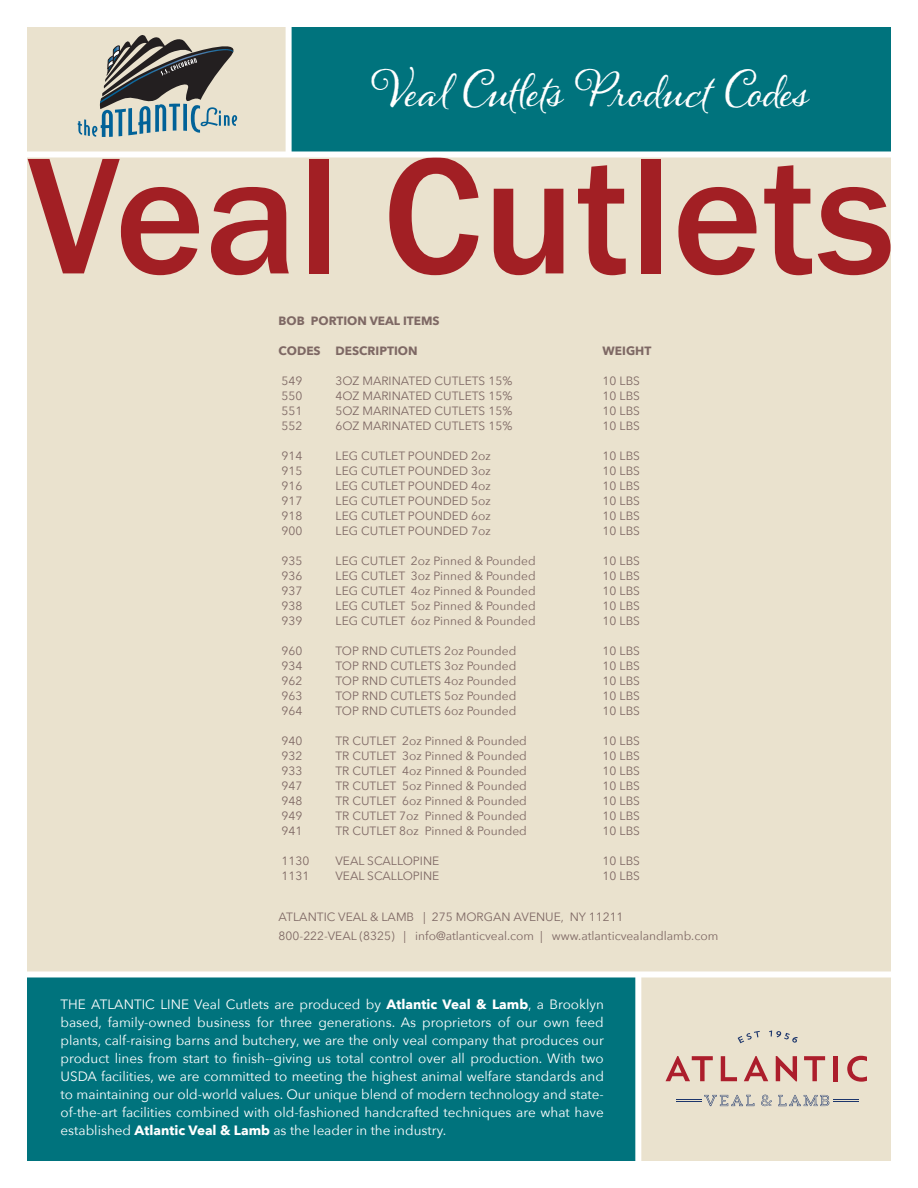
<style>
.page{position:relative;width:918px;height:1188px;background:#fff}
.page>*{position:absolute;margin:0;border:0;box-sizing:border-box;transform-origin:0 0}
.t1{font:500 171.75px "Franklin Gothic";color:#a21f24}
.t2{font:45px "Alana";letter-spacing:-.005em;color:#fff}
.t3{font:13.5px/18px "Avenir Next";color:#fff;text-align:justify}
.t4{font:12px/19.5px "Avenir Next";color:#7e6864}
.t5{font:700 12px "Avenir Next";color:#7e6864}
.s1{font-weight:700}
</style>
<div class="page">
<div style="left:27px;top:27px;width:864px;height:1134px;background:#eae2ce"></div>
<div style="left:292px;top:27px;width:599px;height:127px;background:#00737d"></div>
<svg style="left:78px;top:35px;width:159px;height:102px"></svg>
<div style="left:27px;top:977px;width:635px;height:184px;background:#00737d"></div>
<div style="left:641px;top:977px;width:250px;height:184px;background:#eae2ce"></div>
<svg style="left:666px;top:1056px;width:47px;height:25px"></svg>
<svg style="left:721px;top:1056px;width:16px;height:25px"></svg>
<svg style="left:744px;top:1056px;width:24px;height:25px"></svg>
<svg style="left:776px;top:1056px;width:21px;height:25px"></svg>
<svg style="left:804px;top:1056px;width:21px;height:25px"></svg>
<hr style="left:834px;top:1056px;width:4px;height:25px;background:#ac1e2c">
<svg style="left:847px;top:1056px;width:20px;height:26px"></svg>
<svg style="left:738px;top:1031px;width:22px;height:12px"></svg>
<svg style="left:769px;top:1030px;width:29px;height:13px"></svg>
<svg style="left:761px;top:1095px;width:11px;height:11px"></svg>
<svg style="left:676px;top:1095px;width:78px;height:11px"></svg>
<svg style="left:778px;top:1095px;width:81px;height:11px"></svg>
<div style="left:21px;top:151px;width:881px;height:6px;background:#fff"></div>
<div style="left:14px;top:971px;width:882px;height:6px;background:#fff"></div>
<div style="left:286px;top:10px;width:6px;height:147px;background:#fff"></div>
<div style="left:635px;top:974px;width:6px;height:199px;background:#fff"></div>
<h2 class="t2" style="left:374px;top:64px;width:437px">Veal Cutlets Product Codes</h2>
<h1 class="t1" style="left:27px;top:110px;width:869px">Veal Cutlets</h1>
<p class="t5" style="left:279px;top:311px;width:163px">BOB PORTION VEAL ITEMS</p>
<p class="t5" style="left:279px;top:341px;width:140px">CODES DESCRIPTION</p>
<p class="t5" style="left:603px;top:341px;width:50px">WEIGHT</p>
<p class="t4" style="left:282px;top:371px;width:22px">549</p>
<p class="t4" style="left:336px;top:371px;width:178px">3OZ MARINATED CUTLETS 15%</p>
<p class="t4" style="left:603px;top:371px;width:39px">10 LBS</p>
<p class="t4" style="left:282px;top:386px;width:22px">550</p>
<p class="t4" style="left:336px;top:386px;width:178px">4OZ MARINATED CUTLETS 15%</p>
<p class="t4" style="left:603px;top:386px;width:39px">10 LBS</p>
<p class="t4" style="left:282px;top:401px;width:22px">551</p>
<p class="t4" style="left:336px;top:401px;width:178px">5OZ MARINATED CUTLETS 15%</p>
<p class="t4" style="left:603px;top:401px;width:39px">10 LBS</p>
<p class="t4" style="left:282px;top:416px;width:22px">552</p>
<p class="t4" style="left:336px;top:416px;width:178px">6OZ MARINATED CUTLETS 15%</p>
<p class="t4" style="left:603px;top:416px;width:39px">10 LBS</p>
<p class="t4" style="left:282px;top:446px;width:22px">914</p>
<p class="t4" style="left:336px;top:446px;width:157px">LEG CUTLET POUNDED 2oz</p>
<p class="t4" style="left:603px;top:446px;width:39px">10 LBS</p>
<p class="t4" style="left:282px;top:461px;width:22px">915</p>
<p class="t4" style="left:336px;top:461px;width:157px">LEG CUTLET POUNDED 3oz</p>
<p class="t4" style="left:603px;top:461px;width:39px">10 LBS</p>
<p class="t4" style="left:282px;top:476px;width:22px">916</p>
<p class="t4" style="left:336px;top:476px;width:157px">LEG CUTLET POUNDED 4oz</p>
<p class="t4" style="left:603px;top:476px;width:39px">10 LBS</p>
<p class="t4" style="left:282px;top:491px;width:22px">917</p>
<p class="t4" style="left:336px;top:491px;width:157px">LEG CUTLET POUNDED 5oz</p>
<p class="t4" style="left:603px;top:491px;width:39px">10 LBS</p>
<p class="t4" style="left:282px;top:506px;width:22px">918</p>
<p class="t4" style="left:336px;top:506px;width:157px">LEG CUTLET POUNDED 6oz</p>
<p class="t4" style="left:603px;top:506px;width:39px">10 LBS</p>
<p class="t4" style="left:282px;top:521px;width:22px">900</p>
<p class="t4" style="left:336px;top:521px;width:157px">LEG CUTLET POUNDED 7oz</p>
<p class="t4" style="left:603px;top:521px;width:39px">10 LBS</p>
<p class="t4" style="left:282px;top:551px;width:22px">935</p>
<p class="t4" style="left:336px;top:551px;width:202px">LEG CUTLET 2oz Pinned &amp; Pounded</p>
<p class="t4" style="left:603px;top:551px;width:39px">10 LBS</p>
<p class="t4" style="left:282px;top:566px;width:22px">936</p>
<p class="t4" style="left:336px;top:566px;width:202px">LEG CUTLET 3oz Pinned &amp; Pounded</p>
<p class="t4" style="left:603px;top:566px;width:39px">10 LBS</p>
<p class="t4" style="left:282px;top:581px;width:22px">937</p>
<p class="t4" style="left:336px;top:581px;width:202px">LEG CUTLET 4oz Pinned &amp; Pounded</p>
<p class="t4" style="left:603px;top:581px;width:39px">10 LBS</p>
<p class="t4" style="left:282px;top:596px;width:22px">938</p>
<p class="t4" style="left:336px;top:596px;width:202px">LEG CUTLET 5oz Pinned &amp; Pounded</p>
<p class="t4" style="left:603px;top:596px;width:39px">10 LBS</p>
<p class="t4" style="left:282px;top:611px;width:22px">939</p>
<p class="t4" style="left:336px;top:611px;width:202px">LEG CUTLET 6oz Pinned &amp; Pounded</p>
<p class="t4" style="left:603px;top:611px;width:39px">10 LBS</p>
<p class="t4" style="left:282px;top:641px;width:22px">960</p>
<p class="t4" style="left:335px;top:641px;width:183px">TOP RND CUTLETS 2oz Pounded</p>
<p class="t4" style="left:603px;top:641px;width:39px">10 LBS</p>
<p class="t4" style="left:282px;top:656px;width:22px">934</p>
<p class="t4" style="left:335px;top:656px;width:183px">TOP RND CUTLETS 3oz Pounded</p>
<p class="t4" style="left:603px;top:656px;width:39px">10 LBS</p>
<p class="t4" style="left:282px;top:671px;width:22px">962</p>
<p class="t4" style="left:335px;top:671px;width:183px">TOP RND CUTLETS 4oz Pounded</p>
<p class="t4" style="left:603px;top:671px;width:39px">10 LBS</p>
<p class="t4" style="left:282px;top:686px;width:22px">963</p>
<p class="t4" style="left:335px;top:686px;width:183px">TOP RND CUTLETS 5oz Pounded</p>
<p class="t4" style="left:603px;top:686px;width:39px">10 LBS</p>
<p class="t4" style="left:282px;top:701px;width:22px">964</p>
<p class="t4" style="left:335px;top:701px;width:183px">TOP RND CUTLETS 6oz Pounded</p>
<p class="t4" style="left:603px;top:701px;width:39px">10 LBS</p>
<p class="t4" style="left:282px;top:731px;width:22px">940</p>
<p class="t4" style="left:335px;top:731px;width:193px">TR CUTLET 2oz Pinned &amp; Pounded</p>
<p class="t4" style="left:603px;top:731px;width:39px">10 LBS</p>
<p class="t4" style="left:282px;top:746px;width:22px">932</p>
<p class="t4" style="left:335px;top:746px;width:193px">TR CUTLET 3oz Pinned &amp; Pounded</p>
<p class="t4" style="left:603px;top:746px;width:39px">10 LBS</p>
<p class="t4" style="left:282px;top:761px;width:22px">933</p>
<p class="t4" style="left:335px;top:761px;width:193px">TR CUTLET 4oz Pinned &amp; Pounded</p>
<p class="t4" style="left:603px;top:761px;width:39px">10 LBS</p>
<p class="t4" style="left:282px;top:776px;width:22px">947</p>
<p class="t4" style="left:335px;top:776px;width:193px">TR CUTLET 5oz Pinned &amp; Pounded</p>
<p class="t4" style="left:603px;top:776px;width:39px">10 LBS</p>
<p class="t4" style="left:282px;top:791px;width:22px">948</p>
<p class="t4" style="left:335px;top:791px;width:193px">TR CUTLET 6oz Pinned &amp; Pounded</p>
<p class="t4" style="left:603px;top:791px;width:39px">10 LBS</p>
<p class="t4" style="left:282px;top:806px;width:22px">949</p>
<p class="t4" style="left:335px;top:806px;width:193px">TR CUTLET 7oz Pinned &amp; Pounded</p>
<p class="t4" style="left:603px;top:806px;width:39px">10 LBS</p>
<p class="t4" style="left:282px;top:821px;width:22px">941</p>
<p class="t4" style="left:335px;top:821px;width:193px">TR CUTLET 8oz Pinned &amp; Pounded</p>
<p class="t4" style="left:603px;top:821px;width:39px">10 LBS</p>
<p class="t4" style="left:282px;top:851px;width:29px">1130</p>
<p class="t4" style="left:335px;top:851px;width:105px">VEAL SCALLOPINE</p>
<p class="t4" style="left:603px;top:851px;width:39px">10 LBS</p>
<p class="t4" style="left:282px;top:866px;width:29px">1131</p>
<p class="t4" style="left:335px;top:866px;width:105px">VEAL SCALLOPINE</p>
<p class="t4" style="left:603px;top:866px;width:39px">10 LBS</p>
<p class="t4" style="left:279px;top:906px;width:441px">ATLANTIC VEAL &amp; LAMB | 275 MORGAN AVENUE, NY 11211<br>800-222-VEAL (8325) | info@atlanticveal.com | www.atlanticvealandlamb.com</p>
<p class="t3" style="left:60px;top:995px;width:545px">THE ATLANTIC LINE Veal Cutlets are produced by <span class="s1">Atlantic Veal &amp; Lamb</span>, a Brooklyn based, family-owned business for three generations. As proprietors of our own feed plants, calf-raising barns and butchery, we are the only veal company that produces our product lines from start to finish--giving us total control over all production. With two USDA facilities, we are committed to meeting the highest animal welfare standards and to maintaining our old-world values. Our unique blend of modern technology and state&shy;of-the-art facilities combined with old-fashioned handcrafted techniques are what have established <span class="s1">Atlantic Veal &amp; Lamb</span> as the leader in the industry.</p>
</div>
